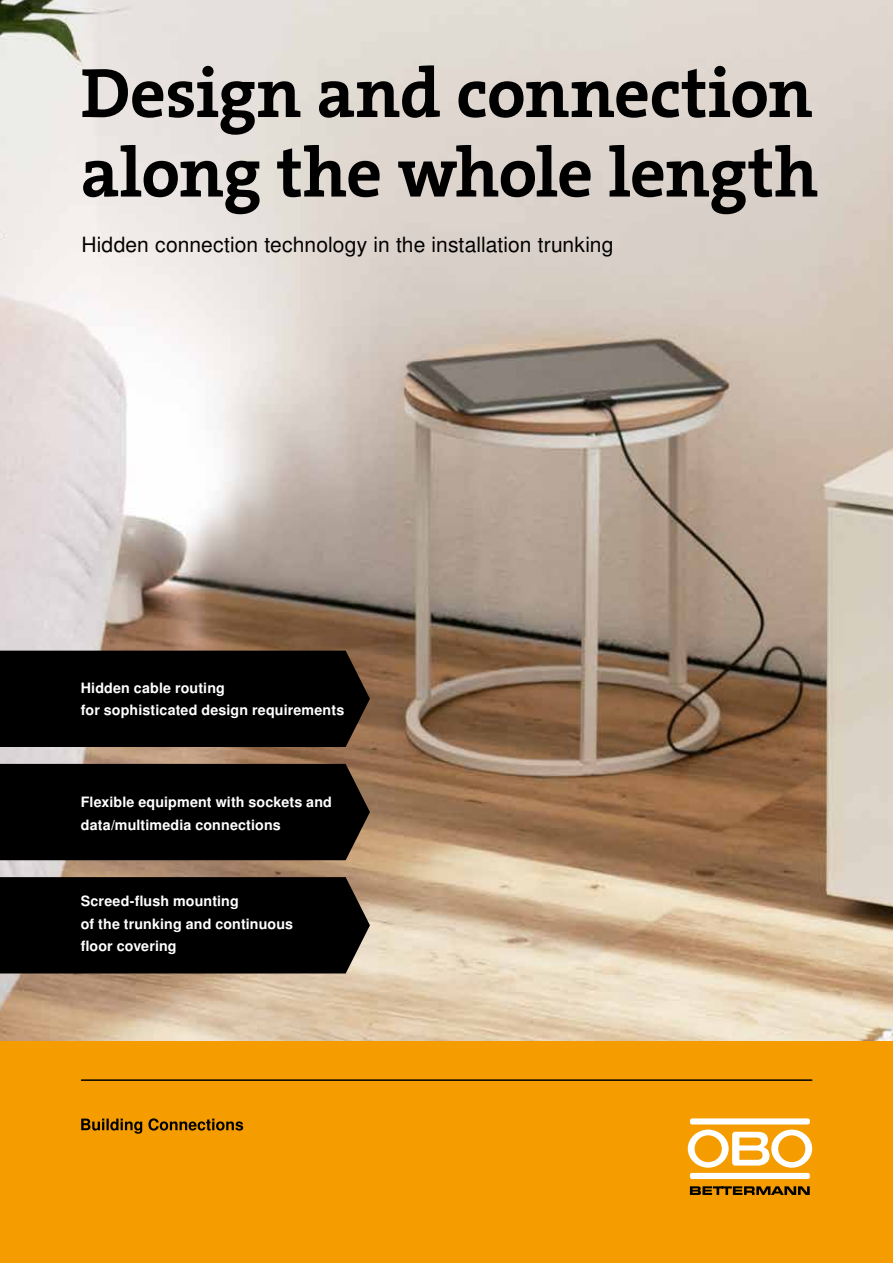
<style>
.page{position:relative;width:893px;height:1263px;background:#fff}
.page>*{position:absolute;margin:0;border:0;box-sizing:border-box;transform-origin:0 0}
.t1{font:700 70.5px/79.5px "The Serif B W7";letter-spacing:-.01em;color:#000}
.t2{font:21px "Nimbus San LOT";letter-spacing:.005em;color:#000}
.t3{font:700 14.25px/22.5px "Nimbus San LOT";letter-spacing:.01em;color:#fff}
</style>
<div class="page">
<img style="left:0;top:0;width:893px;height:1042px">
<div style="left:0;top:877px;width:370px;height:96px;background:#000"></div>
<div style="left:0;top:651px;width:370px;height:96px;background:#000"></div>
<div style="left:0;top:764px;width:370px;height:96px;background:#000"></div>
<div style="left:0;top:1042px;width:893px;height:221px;background:#f59c00"></div>
<hr style="left:82px;top:1079px;width:730px;height:2px;background:#000">
<div style="left:690px;top:1173px;width:120px;height:6px;background:#fff;border-radius:2px"></div>
<svg style="left:688px;top:1129px;width:124px;height:39px"></svg>
<div style="left:690px;top:1118px;width:120px;height:6px;background:#fff;border-radius:2px"></div>
<svg style="left:690px;top:1186px;width:120px;height:9px"></svg>
<svg style="left:81px;top:1118px;width:162px;height:16px"></svg>
<h1 class="t1" style="left:81px;top:53px;width:739px">Design and connection along the whole length</h1>
<h2 class="t2" style="left:82px;top:232px;width:533px">Hidden connection technology in the installation trunking</h2>
<p class="t3" style="left:81px;top:677px;width:265px">Hidden cable routing<br>for sophisticated design requirements</p>
<p class="t3" style="left:81px;top:791px;width:253px">Flexible equipment with sockets and data/multimedia connections</p>
<p class="t3" style="left:81px;top:891px;width:214px">Screed-flush mounting<br>of the trunking and continuous floor covering</p>
</div>
